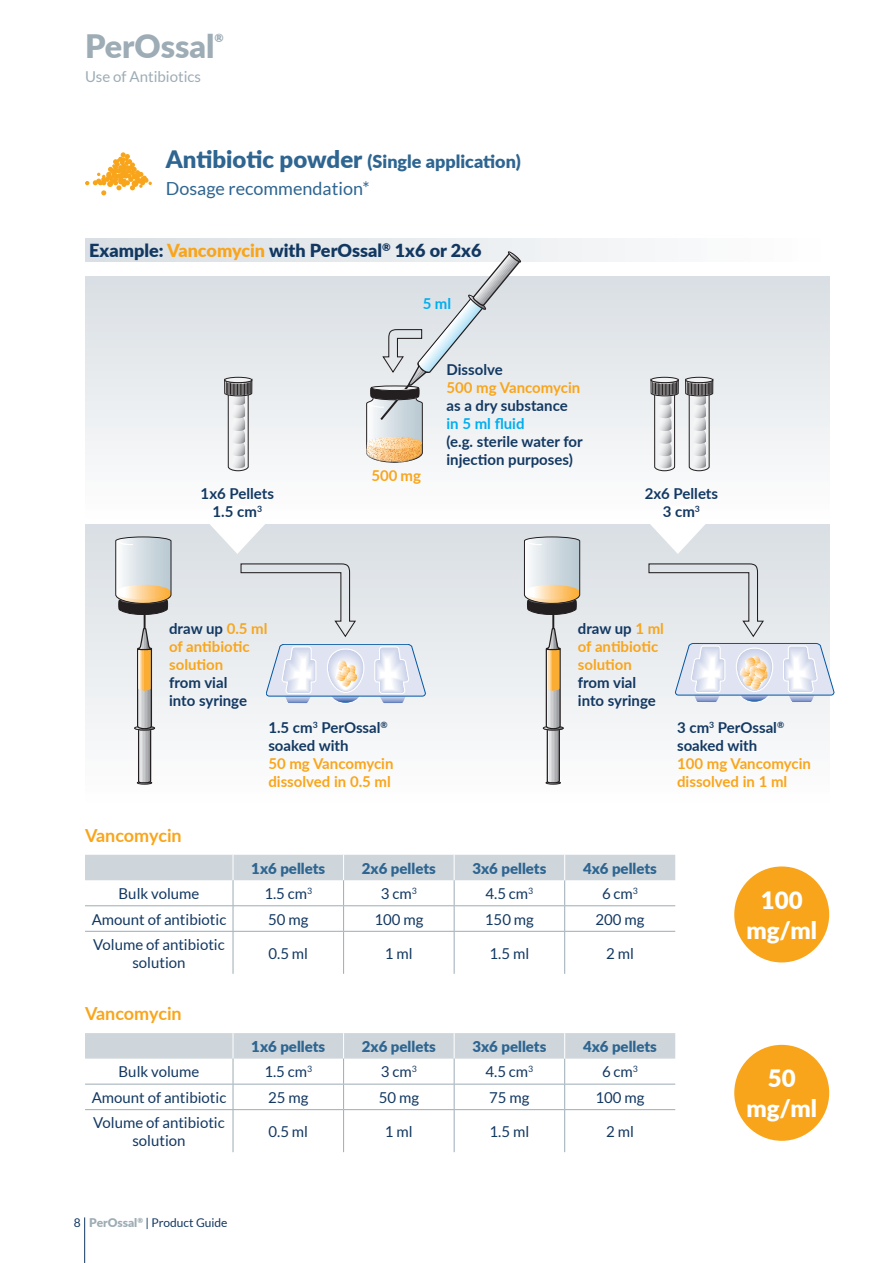
<style>
.page{position:relative;width:893px;height:1263px;background:#fff}
.page>*{position:absolute;margin:0;border:0;box-sizing:border-box;transform-origin:0 0}
.t1{font:900 32.25px "Lato";color:#9dacb5}
.t2{font:900 24px/30px "Lato";color:#fff;text-align:center}
.t3{font:18px/27px "Lato";color:#2e6591}
.t4{font:900 18px "Lato";color:#123862}
.t5{font:700 18px "Lato";color:#f9a51b}
.t6{font:15px/18px "Lato";color:#123862;text-align:center}
.t7{font:700 15px/18px "Lato";color:#123862}
.t8{font:700 15px/18px "Lato";color:#f9a51b}
.t9{font:900 15px "Lato";color:#2e6591}
.t10{font:15px "Lato";color:#9dacb5}
.t11{font:700 15px "Lato";color:#00aeef}
.t12{font:12px "Lato";color:#123862}
.t13{font:900 11.25px "Lato";color:#9dacb5}
.s1{font-weight:900;font-size:24px}
.s2{font-weight:900}
.s3{color:#f9a51b}
.s4{color:#123862}
.s5{font-weight:900;color:#9dacb5}
</style>
<div class="page">
<div style="left:85px;top:277px;width:744px;height:247px;background:linear-gradient(to bottom,#d8dee3,#fffeff)"></div>
<div style="left:85px;top:524px;width:744px;height:285px;background:linear-gradient(to bottom,#d7dde1,#fff)"></div>
<div style="left:226px;top:506px;width:23px;height:27px;background:#fff"></div>
<div style="left:667px;top:506px;width:22px;height:27px;background:#fff"></div>
<div style="left:85px;top:238px;width:744px;height:24px;background:linear-gradient(to right,#d9dfe3,#fefefe)"></div>
<svg style="left:85px;top:152px;width:67px;height:43px"></svg>
<img style="left:360px;top:406px;width:46px;height:67px">
<img style="left:406px;top:462px;width:24px;height:11px">
<svg style="left:366px;top:246px;width:156px;height:216px"></svg>
<svg style="left:116px;top:537px;width:55px;height:247px"></svg>
<hr style="left:85px;top:931px;width:148px;height:1px;background:#9dacb5">
<hr style="left:233px;top:931px;width:111px;height:1px;background:#9dacb5">
<hr style="left:233px;top:932px;width:1px;height:42px;background:#9dacb5">
<hr style="left:344px;top:931px;width:110px;height:1px;background:#9dacb5">
<hr style="left:343px;top:932px;width:1px;height:42px;background:#9dacb5">
<hr style="left:454px;top:931px;width:111px;height:1px;background:#9dacb5">
<hr style="left:454px;top:932px;width:1px;height:42px;background:#9dacb5">
<hr style="left:565px;top:931px;width:110px;height:1px;background:#9dacb5">
<hr style="left:564px;top:932px;width:1px;height:42px;background:#9dacb5">
<svg style="left:85px;top:855px;width:590px;height:76px"></svg>
<div style="left:734px;top:866px;width:95px;height:96px;background:#f9a51b;border-radius:50%"></div>
<hr style="left:85px;top:1109px;width:148px;height:1px;background:#9dacb5">
<hr style="left:233px;top:1109px;width:111px;height:1px;background:#9dacb5">
<hr style="left:233px;top:1110px;width:1px;height:42px;background:#9dacb5">
<hr style="left:344px;top:1109px;width:110px;height:1px;background:#9dacb5">
<hr style="left:343px;top:1110px;width:1px;height:42px;background:#9dacb5">
<hr style="left:454px;top:1109px;width:111px;height:1px;background:#9dacb5">
<hr style="left:454px;top:1110px;width:1px;height:42px;background:#9dacb5">
<hr style="left:565px;top:1109px;width:110px;height:1px;background:#9dacb5">
<hr style="left:564px;top:1110px;width:1px;height:42px;background:#9dacb5">
<svg style="left:85px;top:1033px;width:590px;height:76px"></svg>
<div style="left:734px;top:1045px;width:95px;height:96px;background:#f9a51b;border-radius:50%"></div>
<svg style="left:524px;top:537px;width:56px;height:247px"></svg>
<svg style="left:206px;top:521px;width:220px;height:183px;background:#e0e4e9"></svg>
<svg style="left:640px;top:521px;width:194px;height:182px;background:#dfe3e8"></svg>
<svg style="left:223px;top:376px;width:29px;height:95px"></svg>
<svg style="left:649px;top:376px;width:64px;height:95px"></svg>
<hr style="left:84px;top:1217px;width:1px;height:46px;background:#123862">
<h1 class="t1" style="left:85px;top:22px;width:131px">PerOssal</h1>
<p class="t13" style="left:215px;top:30px;width:11px">®</p>
<p class="t10" style="left:85px;top:68px;width:117px">Use of Antibiotics</p>
<p class="t3" style="left:166px;top:148px;width:356px"><span class="s1">Antibiotic powder</span> <span class="s2">(Single application)<br></span>Dosage recommendation*</p>
<p class="t4" style="left:89px;top:237px;width:394px">Example: <span class="s3">Vancomycin</span> with PerOssal<sup>®</sup> 1x6 or 2x6</p>
<p class="t11" style="left:423px;top:292px;width:30px">5 ml</p>
<p class="t8" style="left:372px;top:466px;width:51px">500 mg</p>
<p class="t7" style="left:446px;top:360px;width:58px">Dissolve</p>
<p class="t8" style="left:446px;top:378px;width:135px">500 mg Vancomycin</p>
<p class="t7" style="left:446px;top:396px;width:123px">as a dry substance</p>
<p class="t11" style="left:446px;top:413px;width:80px">in 5 ml fluid</p>
<p class="t7" style="left:446px;top:432px;width:138px">(e.g. sterile water for injection purposes)</p>
<p class="t7" style="left:201px;top:483px;width:75px;text-align:center">1x6 Pellets<br>1.5 cm<sup>3</sup></p>
<p class="t7" style="left:645px;top:483px;width:75px;text-align:center">2x6 Pellets<br>3 cm<sup>3</sup></p>
<p class="t8" style="left:169px;top:619px;width:100px"><span class="s4">draw up</span> 0.5 ml of antibiotic solution</p>
<p class="t7" style="left:169px;top:673px;width:79px">from vial into syringe</p>
<p class="t7" style="left:268px;top:718px;width:121px">1.5 cm<sup>3</sup> PerOssal<sup>® </sup>soaked with</p>
<p class="t8" style="left:268px;top:754px;width:127px">50 mg Vancomycin dissolved in 0.5 ml</p>
<p class="t8" style="left:578px;top:619px;width:88px"><span class="s4">draw up</span> 1 ml of antibiotic solution</p>
<p class="t7" style="left:578px;top:673px;width:79px">from vial into syringe</p>
<p class="t7" style="left:677px;top:718px;width:109px">3 cm<sup>3</sup> PerOssal<sup>® </sup>soaked with</p>
<p class="t8" style="left:677px;top:754px;width:135px">100 mg Vancomycin dissolved in 1 ml</p>
<p class="t5" style="left:85px;top:822px;width:98px">Vancomycin</p>
<p class="t9" style="left:251px;top:857px;width:75px">1x6 pellets</p>
<p class="t9" style="left:362px;top:857px;width:75px">2x6 pellets</p>
<p class="t9" style="left:472px;top:857px;width:75px">3x6 pellets</p>
<p class="t9" style="left:583px;top:857px;width:75px">4x6 pellets</p>
<p class="t6" style="left:119px;top:884px;width:82px">Bulk volume</p>
<p class="t6" style="left:264px;top:884px;width:49px">1.5 cm<sup>3</sup></p>
<p class="t6" style="left:381px;top:884px;width:37px">3 cm<sup>3</sup></p>
<p class="t6" style="left:485px;top:884px;width:49px">4.5 cm<sup>3</sup></p>
<p class="t6" style="left:602px;top:884px;width:37px">6 cm<sup>3</sup></p>
<p class="t6" style="left:92px;top:910px;width:136px">Amount of antibiotic</p>
<p class="t6" style="left:268px;top:910px;width:42px">50 mg</p>
<p class="t6" style="left:374px;top:910px;width:50px">100 mg</p>
<p class="t6" style="left:485px;top:910px;width:50px">150 mg</p>
<p class="t6" style="left:595px;top:910px;width:50px">200 mg</p>
<p class="t6" style="left:93px;top:935px;width:133px">Volume of antibiotic solution</p>
<p class="t6" style="left:268px;top:944px;width:41px">0.5 ml</p>
<p class="t6" style="left:385px;top:944px;width:29px">1 ml</p>
<p class="t6" style="left:490px;top:944px;width:41px">1.5 ml</p>
<p class="t6" style="left:606px;top:944px;width:29px">2 ml</p>
<p class="t5" style="left:85px;top:1000px;width:98px">Vancomycin</p>
<p class="t9" style="left:251px;top:1035px;width:75px">1x6 pellets</p>
<p class="t9" style="left:362px;top:1035px;width:75px">2x6 pellets</p>
<p class="t9" style="left:472px;top:1035px;width:75px">3x6 pellets</p>
<p class="t9" style="left:583px;top:1035px;width:75px">4x6 pellets</p>
<p class="t6" style="left:119px;top:1063px;width:82px">Bulk volume</p>
<p class="t6" style="left:264px;top:1063px;width:49px">1.5 cm<sup>3</sup></p>
<p class="t6" style="left:381px;top:1063px;width:37px">3 cm<sup>3</sup></p>
<p class="t6" style="left:485px;top:1063px;width:49px">4.5 cm<sup>3</sup></p>
<p class="t6" style="left:602px;top:1063px;width:37px">6 cm<sup>3</sup></p>
<p class="t6" style="left:92px;top:1088px;width:136px">Amount of antibiotic</p>
<p class="t6" style="left:268px;top:1088px;width:42px">25 mg</p>
<p class="t6" style="left:379px;top:1088px;width:42px">50 mg</p>
<p class="t6" style="left:489px;top:1088px;width:42px">75 mg</p>
<p class="t6" style="left:595px;top:1088px;width:50px">100 mg</p>
<p class="t6" style="left:93px;top:1113px;width:133px">Volume of antibiotic solution</p>
<p class="t6" style="left:268px;top:1122px;width:41px">0.5 ml</p>
<p class="t6" style="left:385px;top:1122px;width:29px">1 ml</p>
<p class="t6" style="left:490px;top:1122px;width:41px">1.5 ml</p>
<p class="t6" style="left:606px;top:1122px;width:29px">2 ml</p>
<h2 class="t2" style="left:746px;top:884px;width:72px">100 mg/ml</h2>
<h2 class="t2" style="left:746px;top:1063px;width:72px">50 mg/ml</h2>
<p class="t12" style="left:74px;top:1216px;width:8px">8</p>
<p class="t12" style="left:89px;top:1216px;width:140px"><span class="s5">PerOssal</span><sup>®</sup> | Product Guide</p>
</div>
